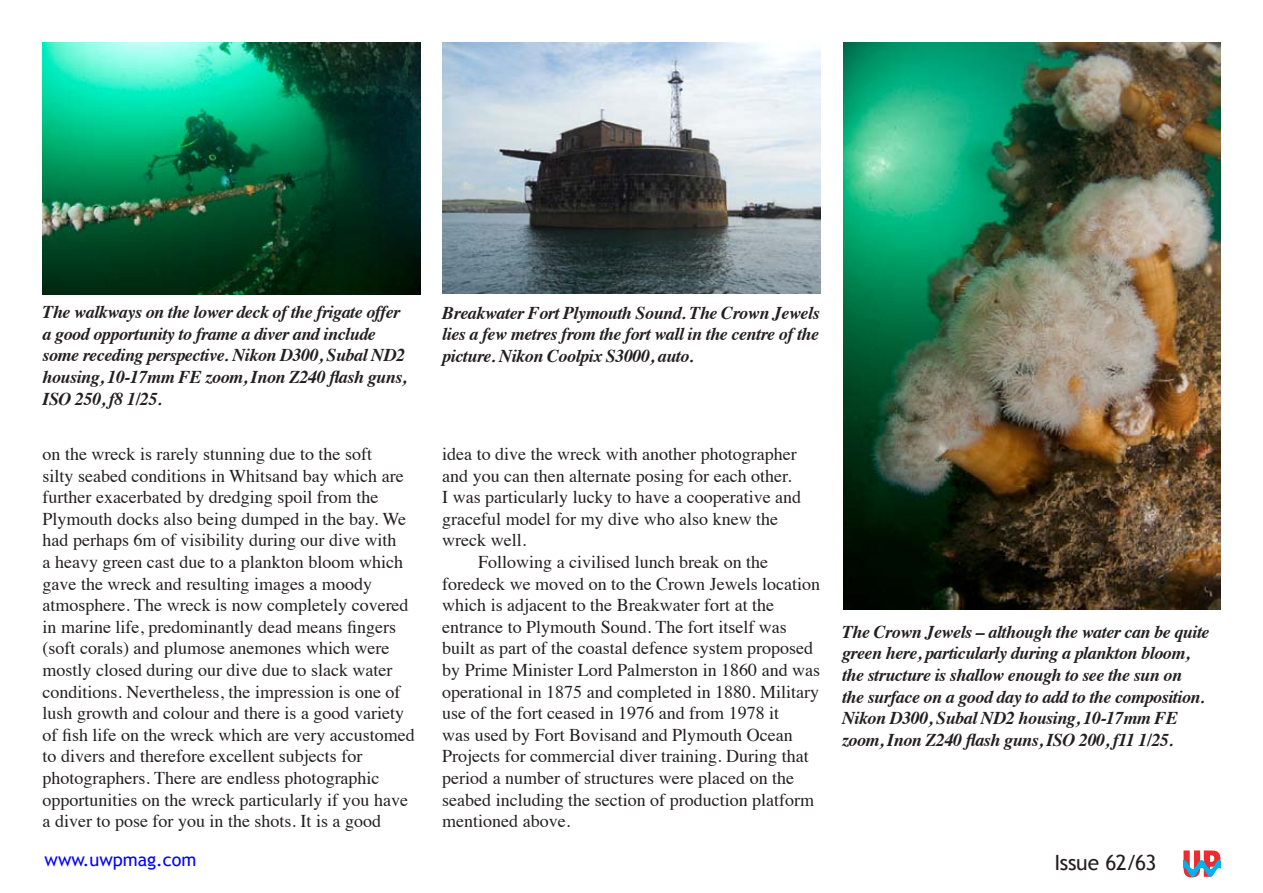
<style>
.page{position:relative;width:1263px;height:893px;background:#fff}
.page>*{position:absolute;margin:0;border:0;box-sizing:border-box;transform-origin:0 0}
.t1{font:21px "Trebuchet MS";letter-spacing:-.015em;color:#231f20}
.t2{font:18px/21.6px "Times";color:#231f20}
.t3{font:italic 700 18px/21.6px "Times";letter-spacing:-.025em;color:#231f20}
.t4{font:18px "Trebuchet MS";color:#00f}
</style>
<div class="page">
<svg style="left:1183px;top:850px;width:37px;height:27px"></svg>
<img style="left:43px;top:43px;width:378px;height:251px">
<img style="left:843px;top:43px;width:377px;height:567px">
<img style="left:442px;top:43px;width:379px;height:250px">
<p class="t3" style="left:43px;top:300px;width:365px">The walkways on the lower deck of the frigate offer a good opportunity to frame a diver and include some receding perspective. Nikon D300, Subal ND2 housing, 10-17mm FE zoom, Inon Z240 flash guns, ISO 250, f8 1/25.</p>
<p class="t3" style="left:442px;top:300px;width:379px;text-align:justify">Breakwater Fort Plymouth Sound. The Crown Jewels lies a few metres from the fort wall in the centre of the picture. Nikon Coolpix S3000, auto.</p>
<p class="t2" style="left:43px;top:442px;width:374px">on the wreck is rarely stunning due to the soft<br>silty seabed conditions in Whitsand bay which are further exacerbated by dredging spoil from the Plymouth docks also being dumped in the bay. We had perhaps 6m of visibility during our dive with<br>a heavy green cast due to a plankton bloom which gave the wreck and resulting images a moody atmosphere. The wreck is now completely covered in marine life, predominantly dead means fingers (soft corals) and plumose anemones which were mostly closed during our dive due to slack water conditions. Nevertheless, the impression is one of lush growth and colour and there is a good variety of fish life on the wreck which are very accustomed to divers and therefore excellent subjects for photographers. There are endless photographic opportunities on the wreck particularly if you have a diver to pose for you in the shots. It is a good</p>
<p class="t2" style="left:442px;top:442px;width:356px">idea to dive the wreck with another photographer</p>
<p class="t2" style="left:442px;top:463px;width:351px">and you can then alternate posing for each other.</p>
<p class="t2" style="left:442px;top:485px;width:360px">I was particularly lucky to have a cooperative and</p>
<p class="t2" style="left:442px;top:506px;width:337px">graceful model for my dive who also knew the</p>
<p class="t2" style="left:442px;top:528px;width:85px">wreck well.</p>
<p class="t2" style="left:478px;top:550px;width:291px">Following a civilised lunch break on the</p>
<p class="t2" style="left:442px;top:571px;width:379px">foredeck we moved on to the Crown Jewels location</p>
<p class="t2" style="left:442px;top:593px;width:333px">which is adjacent to the Breakwater fort at the</p>
<p class="t2" style="left:442px;top:614px;width:346px">entrance to Plymouth Sound. The fort itself was</p>
<p class="t2" style="left:442px;top:636px;width:372px">built as part of the coastal defence system proposed</p>
<p class="t2" style="left:442px;top:658px;width:379px">by Prime Minister Lord Palmerston in 1860 and was</p>
<p class="t2" style="left:442px;top:679px;width:378px">operational in 1875 and completed in 1880. Military</p>
<p class="t2" style="left:442px;top:701px;width:338px">use of the fort ceased in 1976 and from 1978 it</p>
<p class="t2" style="left:442px;top:722px;width:352px">was used by Fort Bovisand and Plymouth Ocean</p>
<p class="t2" style="left:442px;top:744px;width:368px">Projects for commercial diver training. During that</p>
<p class="t2" style="left:442px;top:766px;width:353px">period a number of structures were placed on the</p>
<p class="t2" style="left:442px;top:787px;width:373px">seabed including the section of production platform</p>
<p class="t2" style="left:442px;top:809px;width:129px">mentioned above.</p>
<p class="t3" style="left:842px;top:619px;width:369px">The Crown Jewels – although the water can be quite green here, particularly during a plankton bloom, the structure is shallow enough to see the sun on<br>the surface on a good day to add to the composition.<br>Nikon D300, Subal ND2 housing, 10-17mm FE zoom, Inon Z240 flash guns, ISO 200, f11 1/25.</p>
<p class="t4" style="left:45px;top:849px;width:153px">www.uwpmag.com</p>
<p class="t1" style="left:1054px;top:850px;width:104px">Issue 62/63</p>
</div>
